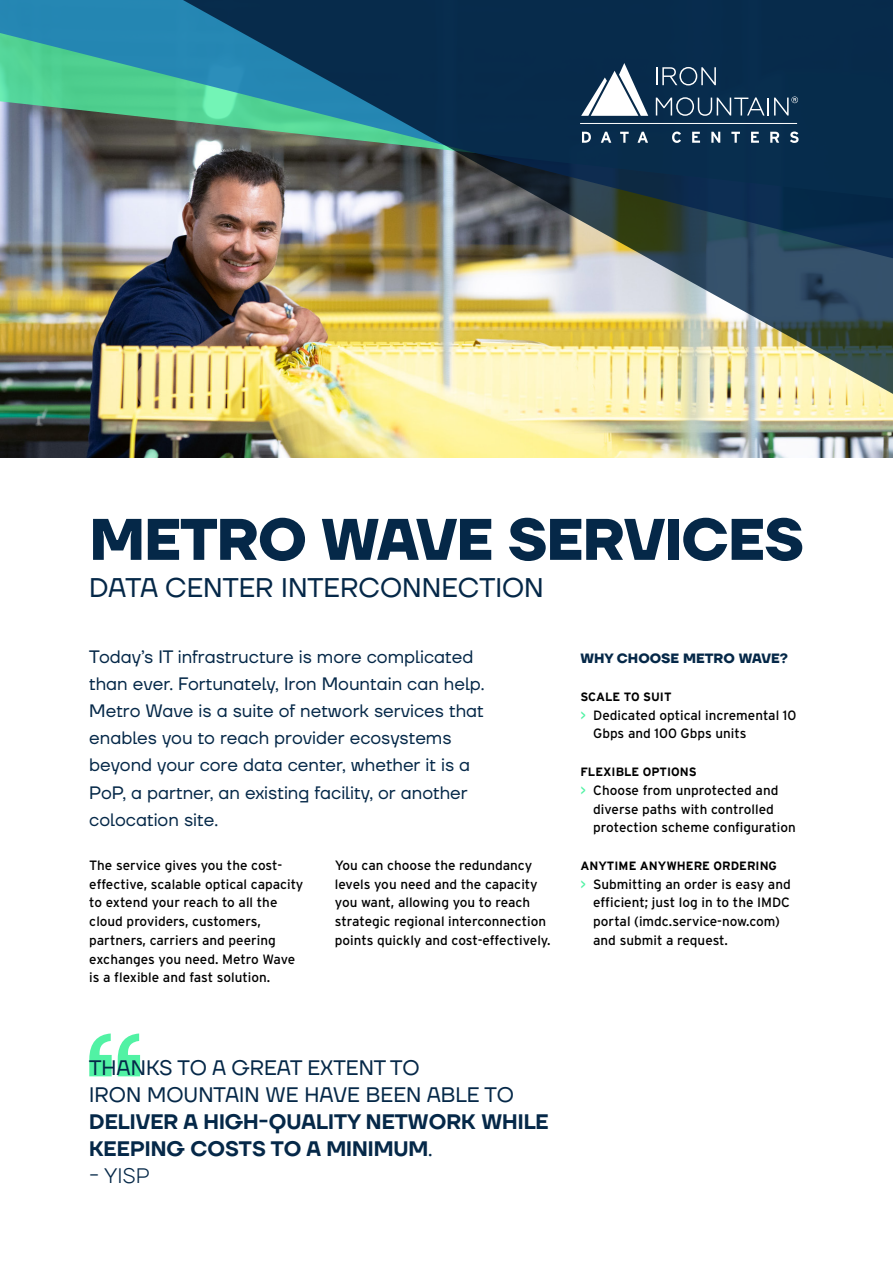
<style>
.page{position:relative;width:893px;height:1263px;background:#fff}
.page>*{position:absolute;margin:0;border:0;box-sizing:border-box;transform-origin:0 0}
.H2_bold{font:700 58.5px "TT Firs Neue";letter-spacing:-.02em;color:#052848}
.H3_regular{font:27px "TT Firs Neue";color:#052848}
.t1{font:600 21px/27px "TT Firs Neue";color:#052848}
.t2{font:300 21px "TT Firs Neue";color:#052848}
.Intro_12pt{font:18px/27px "TT Firs Neue";color:#052848}
.Body{font:13.5px/18.8px "Interstate";color:#000}
.Body_summary{font:13.5px/18.8px "Interstate";color:#000}
.CTA{font:700 13.5px "TT Firs Neue";color:#052848}
.H4_subheader{font:700 12px "Interstate";color:#000}
.s1{color:#51f2a4}
.s2{font-weight:400}
</style>
<div class="page">
<svg style="left:118px;top:1033px;width:22px;height:43px"></svg>
<svg style="left:89px;top:1033px;width:23px;height:43px"></svg>
<img style="left:0;top:261px;width:893px;height:196px">
<svg style="left:0;top:0;width:135px;height:261px;background:#609497"></svg>
<img style="left:135px;top:0;width:758px;height:401px">
<svg style="left:582px;top:132px;width:9px;height:11px"></svg>
<svg style="left:601px;top:132px;width:10px;height:11px"></svg>
<svg style="left:620px;top:132px;width:9px;height:11px"></svg>
<svg style="left:637px;top:132px;width:11px;height:11px"></svg>
<svg style="left:672px;top:132px;width:9px;height:11px"></svg>
<svg style="left:692px;top:132px;width:8px;height:11px"></svg>
<svg style="left:711px;top:132px;width:9px;height:11px"></svg>
<svg style="left:731px;top:132px;width:9px;height:11px"></svg>
<svg style="left:751px;top:132px;width:8px;height:11px"></svg>
<svg style="left:770px;top:132px;width:9px;height:11px"></svg>
<svg style="left:790px;top:132px;width:9px;height:11px"></svg>
<hr style="left:580px;top:123px;width:217px;height:1px;background:#fff">
<svg style="left:581px;top:63px;width:67px;height:53px"></svg>
<svg style="left:656px;top:67px;width:60px;height:18px"></svg>
<svg style="left:656px;top:97px;width:142px;height:19px;background:#395771"></svg>
<p class="H2_bold" style="left:89px;top:499px;width:716px">METRO WAVE SERVICES</p>
<p class="H3_regular" style="left:89px;top:569px;width:456px">DATA CENTER INTERCONNECTION</p>
<p class="Intro_12pt" style="left:89px;top:643px;width:397px">Today’s IT infrastructure is more complicated than ever. Fortunately, Iron Mountain can help.<br>Metro Wave is a suite of network services that enables you to reach provider ecosystems beyond your core data center, whether it is a PoP, a partner, an existing facility, or another colocation site.</p>
<p class="CTA" style="left:580px;top:649px;width:209px">WHY CHOOSE METRO WAVE?</p>
<p class="H4_subheader" style="left:580px;top:690px;width:93px">SCALE TO SUIT</p>
<p class="Body_summary" style="left:593px;top:705px;width:205px;text-indent:-13px"><span class="s1">&gt;</span> Dedicated optical incremental 10<br>Gbps and 100 Gbps units</p>
<p class="H4_subheader" style="left:580px;top:765px;width:118px">FLEXIBLE OPTIONS</p>
<p class="Body_summary" style="left:593px;top:780px;width:204px;text-indent:-13px"><span class="s1">&gt;</span> Choose from unprotected and diverse paths with controlled protection scheme configuration</p>
<p class="H4_subheader" style="left:580px;top:859px;width:198px">ANYTIME ANYWHERE ORDERING</p>
<p class="Body_summary" style="left:593px;top:874px;width:199px;text-indent:-13px"><span class="s1">&gt;</span> Submitting an order is easy and efficient; just log in to the IMDC portal (imdc.service-now.com) and submit a request.</p>
<p class="Body" style="left:89px;top:855px;width:216px">The service gives you the cost&shy;effective, scalable optical capacity to extend your reach to all the cloud providers, customers, partners, carriers and peering exchanges you need. Metro Wave is a flexible and fast solution.</p>
<p class="Body" style="left:335px;top:855px;width:217px">You can choose the redundancy levels you need and the capacity you want, allowing you to reach strategic regional interconnection points quickly and cost-effectively.</p>
<p class="t1" style="left:89px;top:1054px;width:461px"><span class="s2">THANKS TO A GREAT EXTENT TO<br>IRON MOUNTAIN WE HAVE BEEN ABLE TO<br></span>DELIVER A HIGH-QUALITY NETWORK WHILE<br>KEEPING COSTS TO A MINIMUM<span class="s2">.</span></p>
<p class="t2" style="left:89px;top:1161px;width:62px">- YISP</p>
</div>
